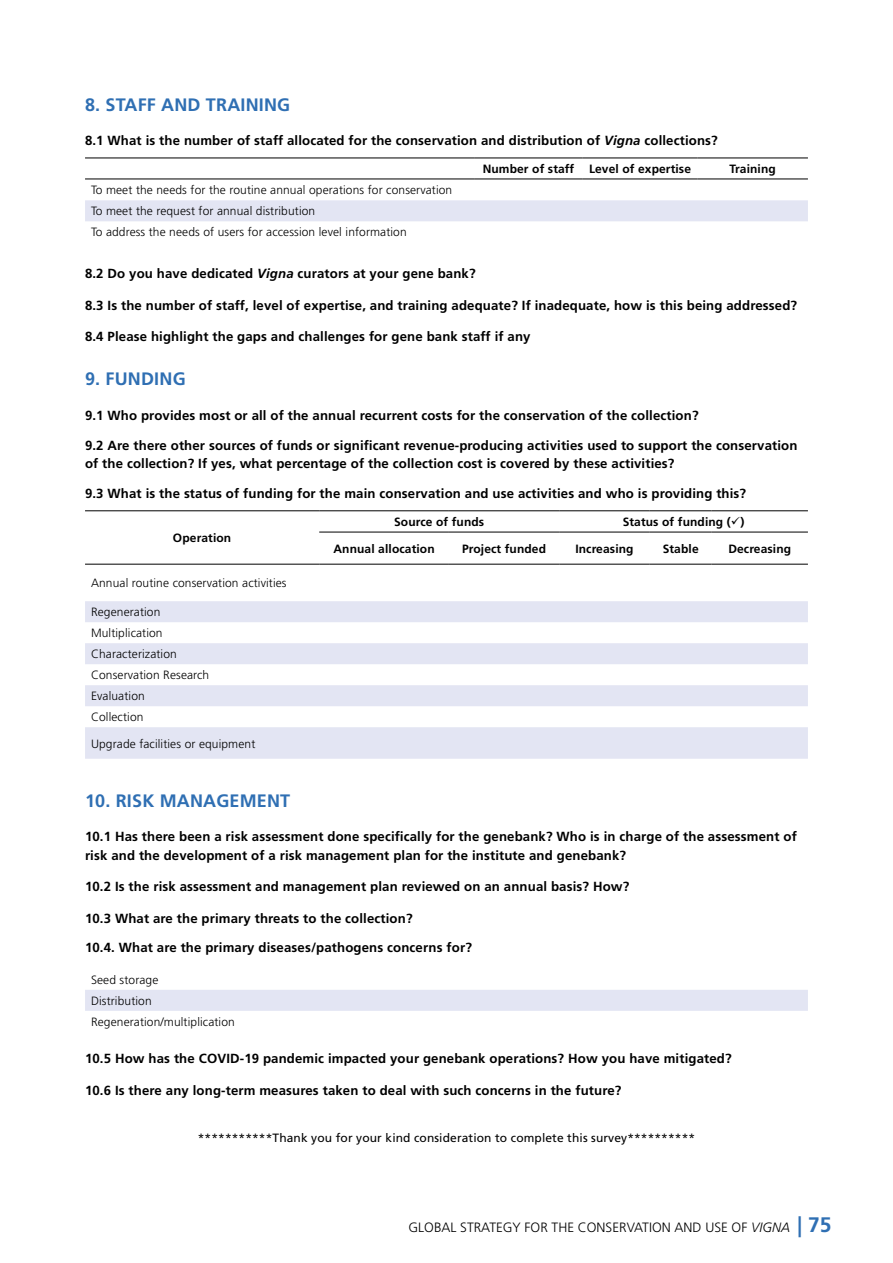
<style>
.page{position:relative;width:893px;height:1263px;background:#fff}
.page>*{position:absolute;margin:0;border:0;box-sizing:border-box;transform-origin:0 0}
.t1{font:700 18px "Frutiger LT Pro";letter-spacing:.01em;color:#2f6fb3}
.t2{font:300 13.5px "Frutiger LT Std";color:#000}
.t3{font:700 13.2px/18.8px "Frutiger LT Std";letter-spacing:.01em;color:#000}
.t4{font:300 12px/21px "Frutiger LT Pro";letter-spacing:.01em;color:#000}
.t5{font:700 12px "Frutiger LT Pro";letter-spacing:.01em;color:#000}
.t6{font:12px "Frutiger LT Pro";letter-spacing:.01em;color:#000}
.s1{font-style:italic}
.s2{font-weight:700;font-size:21px;color:#2f6fb3}
</style>
<div class="page">
<div style="left:85px;top:200px;width:723px;height:21px;background:#e3e5f3"></div>
<hr style="left:85px;top:158px;width:389px;height:1px;background:#000">
<hr style="left:474px;top:158px;width:109px;height:1px;background:#000">
<hr style="left:583px;top:158px;width:114px;height:1px;background:#000">
<hr style="left:697px;top:158px;width:111px;height:1px;background:#000">
<hr style="left:85px;top:179px;width:389px;height:1px;background:#000">
<hr style="left:474px;top:179px;width:109px;height:1px;background:#000">
<hr style="left:583px;top:179px;width:114px;height:1px;background:#000">
<hr style="left:697px;top:179px;width:111px;height:1px;background:#000">
<svg style="left:85px;top:601px;width:723px;height:158px;fill:#e3e5f3"></svg>
<hr style="left:85px;top:510px;width:234px;height:1px;background:#000">
<hr style="left:319px;top:510px;width:130px;height:1px;background:#000">
<hr style="left:449px;top:510px;width:110px;height:1px;background:#000">
<hr style="left:559px;top:510px;width:91px;height:1px;background:#000">
<hr style="left:650px;top:510px;width:62px;height:1px;background:#000">
<hr style="left:712px;top:510px;width:96px;height:1px;background:#000">
<hr style="left:319px;top:532px;width:130px;height:1px;background:#000">
<hr style="left:449px;top:532px;width:110px;height:1px;background:#000">
<hr style="left:559px;top:532px;width:91px;height:1px;background:#000">
<hr style="left:650px;top:532px;width:62px;height:1px;background:#000">
<hr style="left:712px;top:532px;width:96px;height:1px;background:#000">
<hr style="left:85px;top:564px;width:234px;height:1px;background:#000">
<hr style="left:319px;top:564px;width:130px;height:1px;background:#000">
<hr style="left:449px;top:564px;width:110px;height:1px;background:#000">
<hr style="left:559px;top:564px;width:91px;height:1px;background:#000">
<hr style="left:650px;top:564px;width:62px;height:1px;background:#000">
<hr style="left:712px;top:564px;width:96px;height:1px;background:#000">
<div style="left:85px;top:990px;width:723px;height:21px;background:#e3e5f3"></div>
<h1 class="t1" style="left:85px;top:94px;width:207px">8. STAFF AND TRAINING</h1>
<p class="t3" style="left:85px;top:131px;width:634px">8.1 What is the number of staff allocated for the conservation and distribution of <span class="s1">Vigna</span> collections?</p>
<p class="t5" style="left:483px;top:162px;width:210px">Number of staff Level of expertise</p>
<p class="t5" style="left:729px;top:162px;width:48px">Training</p>
<p class="t4" style="left:91px;top:180px;width:363px">To meet the needs for the routine annual operations for conservation<br>To meet the request for annual distribution<br>To address the needs of users for accession level information</p>
<p class="t3" style="left:85px;top:264px;width:392px">8.2 Do you have dedicated <span class="s1">Vigna</span> curators at your gene bank?</p>
<p class="t3" style="left:85px;top:296px;width:714px">8.3 Is the number of staff, level of expertise, and training adequate? If inadequate, how is this being addressed?</p>
<p class="t3" style="left:85px;top:327px;width:447px">8.4 Please highlight the gaps and challenges for gene bank staff if any</p>
<h1 class="t1" style="left:85px;top:368px;width:102px">9. FUNDING</h1>
<p class="t3" style="left:85px;top:406px;width:615px">9.1 Who provides most or all of the annual recurrent costs for the conservation of the collection?</p>
<p class="t3" style="left:85px;top:436px;width:714px">9.2 Are there other sources of funds or significant revenue-producing activities used to support the conservation of the collection? If yes, what percentage of the collection cost is covered by these activities?</p>
<p class="t3" style="left:85px;top:484px;width:663px">9.3 What is the status of funding for the main conservation and use activities and who is providing this?</p>
<p class="t5" style="left:173px;top:531px;width:60px">Operation</p>
<p class="t5" style="left:394px;top:515px;width:92px">Source of funds</p>
<p class="t5" style="left:623px;top:515px;width:123px">Status of funding (✓)</p>
<p class="t5" style="left:333px;top:541px;width:103px">Annual allocation</p>
<p class="t5" style="left:462px;top:541px;width:86px">Project funded</p>
<p class="t5" style="left:575px;top:541px;width:60px">Increasing</p>
<p class="t5" style="left:663px;top:541px;width:37px">Stable</p>
<p class="t5" style="left:728px;top:541px;width:64px">Decreasing</p>
<p class="t4" style="left:91px;top:573px;width:197px">Annual routine conservation activities</p>
<p class="t4" style="left:91px;top:602px;width:120px">Regeneration<br>Multiplication<br>Characterization<br>Conservation Research<br>Evaluation<br>Collection</p>
<p class="t4" style="left:91px;top:733px;width:166px">Upgrade facilities or equipment</p>
<h1 class="t1" style="left:85px;top:790px;width:207px">10. RISK MANAGEMENT</h1>
<p class="t3" style="left:85px;top:827px;width:713px">10.1 Has there been a risk assessment done specifically for the genebank? Who is in charge of the assessment of risk and the development of a risk management plan for the institute and genebank?</p>
<p class="t3" style="left:85px;top:877px;width:546px">10.2 Is the risk assessment and management plan reviewed on an annual basis? How?</p>
<p class="t3" style="left:85px;top:909px;width:329px">10.3 What are the primary threats to the collection?</p>
<p class="t3" style="left:85px;top:938px;width:388px">10.4. What are the primary diseases/pathogens concerns for?</p>
<p class="t4" style="left:91px;top:969px;width:145px">Seed storage<br>Distribution<br>Regeneration/multiplication</p>
<p class="t3" style="left:85px;top:1049px;width:648px">10.5 How has the COVID-19 pandemic impacted your genebank operations? How you have mitigated?</p>
<p class="t3" style="left:85px;top:1081px;width:538px">10.6 Is there any long-term measures taken to deal with such concerns in the future?</p>
<p class="t6" style="left:198px;top:1130px;width:499px">***********Thank you for your kind consideration to complete this survey**********</p>
<p class="t2" style="left:408px;top:1219px;width:424px">GLOBAL STRATEGY FOR THE CONSERVATION AND USE OF <span class="s1">VIGNA</span> <span class="s2">| 75</span></p>
</div>
